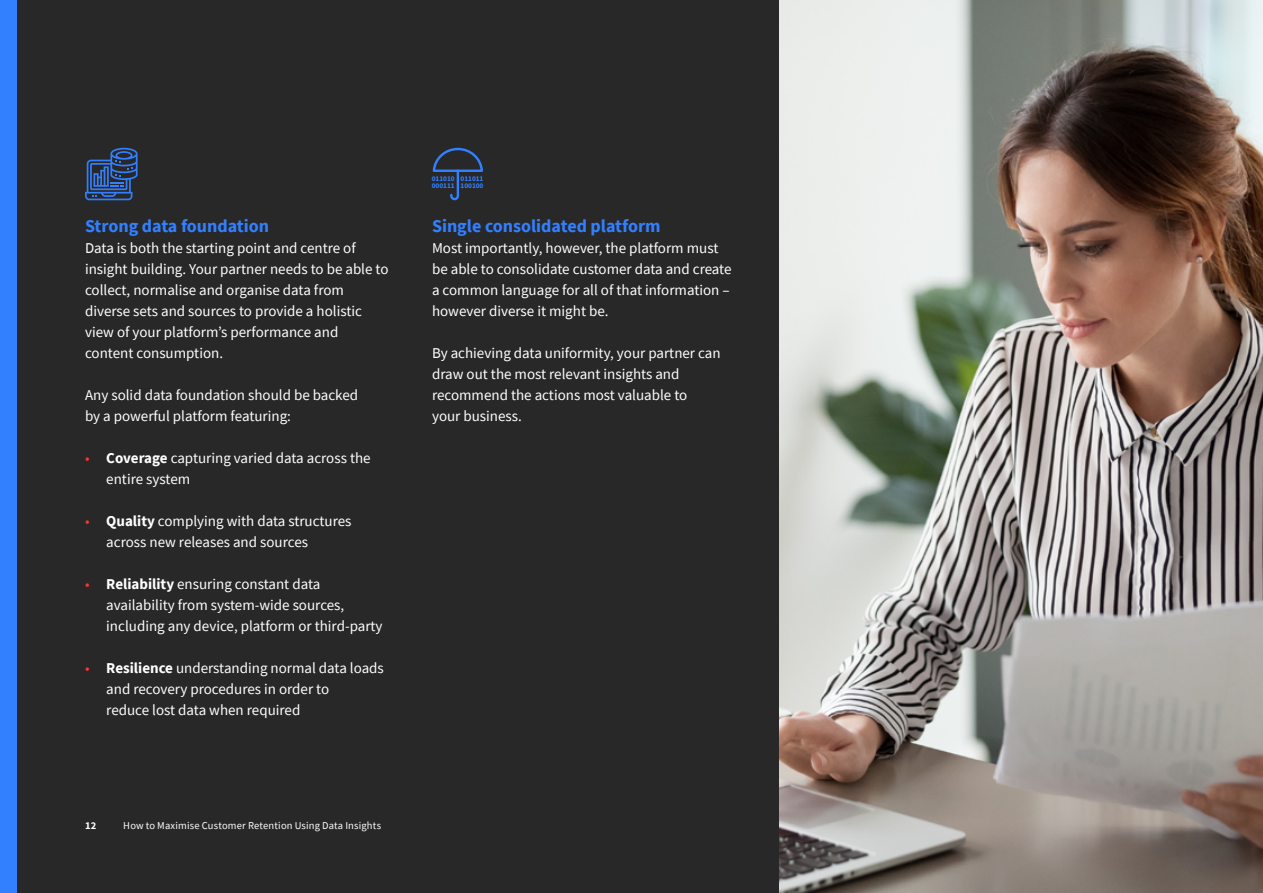
<style>
.page{position:relative;width:1263px;height:893px;background:#fff}
.page>*{position:absolute;margin:0;border:0;box-sizing:border-box;transform-origin:0 0}
.t1{font:700 18px "Source Sans Pro";color:#3380ff}
.t2{font:15px/21px "Source Sans Pro";color:#fff}
.t3{font:10.5px "Source Sans Pro";letter-spacing:.015em;color:#fff}
.t4{font:700 10.5px "Source Sans Pro";color:#fff}
.t5{font:700 7.2px/6.3px "Source Sans Pro";color:#3380ff}
.s1{color:#f33}
.s2{font-weight:700}
</style>
<div class="page">
<div style="left:0;top:0;width:17px;height:893px;background:#3380ff"></div>
<div style="left:17px;top:0;width:762px;height:893px;background:#282828"></div>
<svg style="left:85px;top:148px;width:53px;height:52px"></svg>
<svg style="left:432px;top:147px;width:51px;height:54px"></svg>
<img style="left:779px;top:0;width:484px;height:893px">
<p class="t1" style="left:85px;top:214px;width:186px">Strong data foundation</p>
<p class="t2" style="left:85px;top:237px;width:305px">Data is both the starting point and centre of insight building. Your partner needs to be able to collect, normalise and organise data from diverse sets and sources to provide a holistic view of your platform’s performance and content consumption.</p>
<p class="t2" style="left:85px;top:384px;width:275px">Any solid data foundation should be backed by a powerful platform featuring:</p>
<p class="t2" style="left:106px;top:447px;width:266px;text-indent:-21px"><span class="s1">•</span> <span class="s2">Coverage</span> capturing varied data across the entire system</p>
<p class="t2" style="left:106px;top:510px;width:247px;text-indent:-21px"><span class="s1">•</span> <span class="s2">Quality</span> complying with data structures across new releases and sources</p>
<p class="t2" style="left:106px;top:573px;width:278px;text-indent:-21px"><span class="s1">•</span> <span class="s2">Reliability</span> ensuring constant data availability from system-wide sources, including any device, platform or third-party</p>
<p class="t2" style="left:106px;top:657px;width:279px;text-indent:-21px"><span class="s1">•</span> <span class="s2">Resilience</span> understanding normal data loads and recovery procedures in order to<br>reduce lost data when required</p>
<p class="t4" style="left:85px;top:819px;width:13px">12</p>
<p class="t3" style="left:123px;top:819px;width:259px">How to Maximise Customer Retention Using Data Insights</p>
<p class="t5" style="left:432px;top:176px;width:53px">011010 011011<br>000111 100100</p>
<p class="t1" style="left:432px;top:214px;width:230px">Single consolidated platform</p>
<p class="t2" style="left:432px;top:237px;width:301px">Most importantly, however, the platform must be able to consolidate customer data and create a common language for all of that information – however diverse it might be.</p>
<p class="t2" style="left:432px;top:342px;width:290px">By achieving data uniformity, your partner can draw out the most relevant insights and recommend the actions most valuable to<br>your business.</p>
</div>
